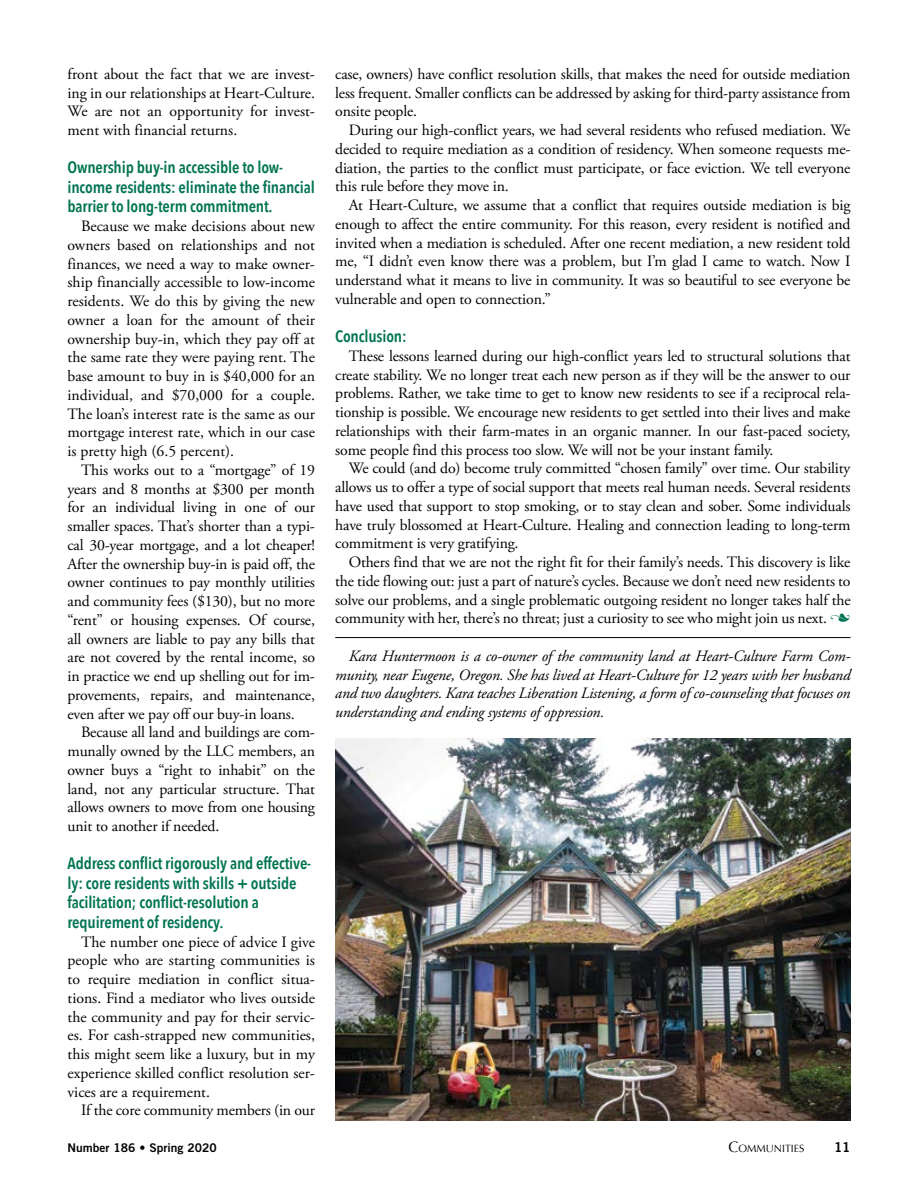
<style>
.page{position:relative;width:918px;height:1188px;background:#fff}
.page>*{position:absolute;margin:0;border:0;box-sizing:border-box;transform-origin:0 0}
.t1{font:600 16.5px/19.5px "Avenir Next Condensed";letter-spacing:-.01em;color:#007452}
.t2{font:15.75px/18.8px "Adobe Garamond Pro";letter-spacing:-.01em;color:#000;text-align:justify}
.t3{font:italic 15.75px/18.8px "Adobe Garamond Pro";letter-spacing:-.01em;color:#000;text-align:justify}
.t4{font:13.5px "Trade Gothic Bold Two";color:#000}
.t5{font:12px "Trade Gothic Bold Two";color:#000}
.t6{font:10.5px "Optima";color:#000}
.s1{font-family:"Type Embellishments One Let Plain";color:#007452}
.s2{font-size:15px}
</style>
<div class="page">
<img style="left:335px;top:739px;width:515px;height:381px">
<hr style="left:335px;top:637px;width:515px;height:1px;background:#000">
<p class="t2" style="left:68px;top:65px;width:249px">front about the fact that we are invest&shy;ing in our relationships at Heart-Culture.<br>We are not an opportunity for invest&shy;ment with financial returns.</p>
<p class="t1" style="left:68px;top:157px;width:249px">Ownership buy-in accessible to low&shy;income residents: eliminate the financial barrier to long-term commitment.</p>
<p class="t2" style="left:68px;top:217px;width:249px;text-indent:14px">Because we make decisions about new owners based on relationships and not finances, we need a way to make owner&shy;ship financially accessible to low-income residents. We do this by giving the new owner a loan for the amount of their ownership buy-in, which they pay off at the same rate they were paying rent. The base amount to buy in is $40,000 for an individual, and $70,000 for a couple.<br>The loan’s interest rate is the same as our mortgage interest rate, which in our case is pretty high (6.5 percent).</p>
<p class="t2" style="left:68px;top:461px;width:249px;text-indent:14px">This works out to a “mortgage” of 19 years and 8 months at $300 per month for an individual living in one of our smaller spaces. That’s shorter than a typi&shy;cal 30-year mortgage, and a lot cheaper!<br>After the ownership buy-in is paid off, the owner continues to pay monthly utilities and community fees ($130), but no more “rent” or housing expenses. Of course, all owners are liable to pay any bills that are not covered by the rental income, so in practice we end up shelling out for im&shy;provements, repairs, and maintenance, even after we pay off our buy-in loans.</p>
<p class="t2" style="left:68px;top:724px;width:249px;text-indent:14px">Because all land and buildings are com&shy;munally owned by the LLC members, an owner buys a “right to inhabit” on the land, not any particular structure. That allows owners to move from one housing unit to another if needed.</p>
<p class="t1" style="left:68px;top:853px;width:245px">Address conflict rigorously and effective&shy;ly: core residents with skills + outside facilitation; conflict-resolution a requirement of residency.</p>
<p class="t2" style="left:68px;top:933px;width:249px;text-indent:14px">The number one piece of advice I give people who are starting communities is to require mediation in conflict situa&shy;tions. Find a mediator who lives outside the community and pay for their servic&shy;es. For cash-strapped new communities, this might seem like a luxury, but in my experience skilled conflict resolution ser&shy;vices are a requirement.</p>
<p class="t2" style="left:81px;top:1102px;width:235px">If the core community members (in our</p>
<p class="t2" style="left:335px;top:65px;width:517px">case, owners) have conflict resolution skills, that makes the need for outside mediation less frequent. Smaller conflicts can be addressed by asking for third-party assistance from onsite people.</p>
<p class="t2" style="left:335px;top:121px;width:517px;text-indent:14px">During our high-conflict years, we had several residents who refused mediation. We decided to require mediation as a condition of residency. When someone requests me&shy;diation, the parties to the conflict must participate, or face eviction. We tell everyone this rule before they move in.</p>
<p class="t2" style="left:335px;top:196px;width:517px;text-indent:14px">At Heart-Culture, we assume that a conflict that requires outside mediation is big enough to affect the entire community. For this reason, every resident is notified and invited when a mediation is scheduled. After one recent mediation, a new resident told me, “I didn’t even know there was a problem, but I’m glad I came to watch. Now I understand what it means to live in community. It was so beautiful to see everyone be vulnerable and open to connection.”</p>
<p class="t1" style="left:335px;top:326px;width:73px">Conclusion:</p>
<p class="t2" style="left:335px;top:347px;width:517px;text-indent:14px">These lessons learned during our high-conflict years led to structural solutions that create stability. We no longer treat each new person as if they will be the answer to our problems. Rather, we take time to get to know new residents to see if a reciprocal rela&shy;tionship is possible. We encourage new residents to get settled into their lives and make relationships with their farm-mates in an organic manner. In our fast-paced society, some people find this process too slow. We will not be your instant family.</p>
<p class="t2" style="left:335px;top:460px;width:517px;text-indent:14px">We could (and do) become truly committed “chosen family” over time. Our stability allows us to offer a type of social support that meets real human needs. Several residents have used that support to stop smoking, or to stay clean and sober. Some individuals have truly blossomed at Heart-Culture. Healing and connection leading to long-term commitment is very gratifying.</p>
<p class="t2" style="left:335px;top:553px;width:517px;text-indent:14px">Others find that we are not the right fit for their family’s needs. This discovery is like the tide flowing out: just a part of nature’s cycles. Because we don’t need new residents to solve our problems, and a single problematic outgoing resident no longer takes half the community with her, there’s no threat; just a curiosity to see who might join us next. <span class="s1">n</span></p>
<p class="t3" style="left:335px;top:647px;width:517px;text-indent:14px">Kara Huntermoon is a co-owner of the community land at Heart-Culture Farm Com&shy;munity, near Eugene, Oregon. She has lived at Heart-Culture for 12 years with her husband and two daughters. Kara teaches Liberation Listening, a form of co-counseling that focuses on understanding and ending systems of oppression.</p>
<p class="t5" style="left:68px;top:1140px;width:151px">Number 186 • Spring 2020</p>
<p class="t6" style="left:728px;top:1142px;width:77px"><span class="s2">C</span>OMMUNITIES</p>
<p class="t4" style="left:834px;top:1139px;width:18px">11</p>
</div>
